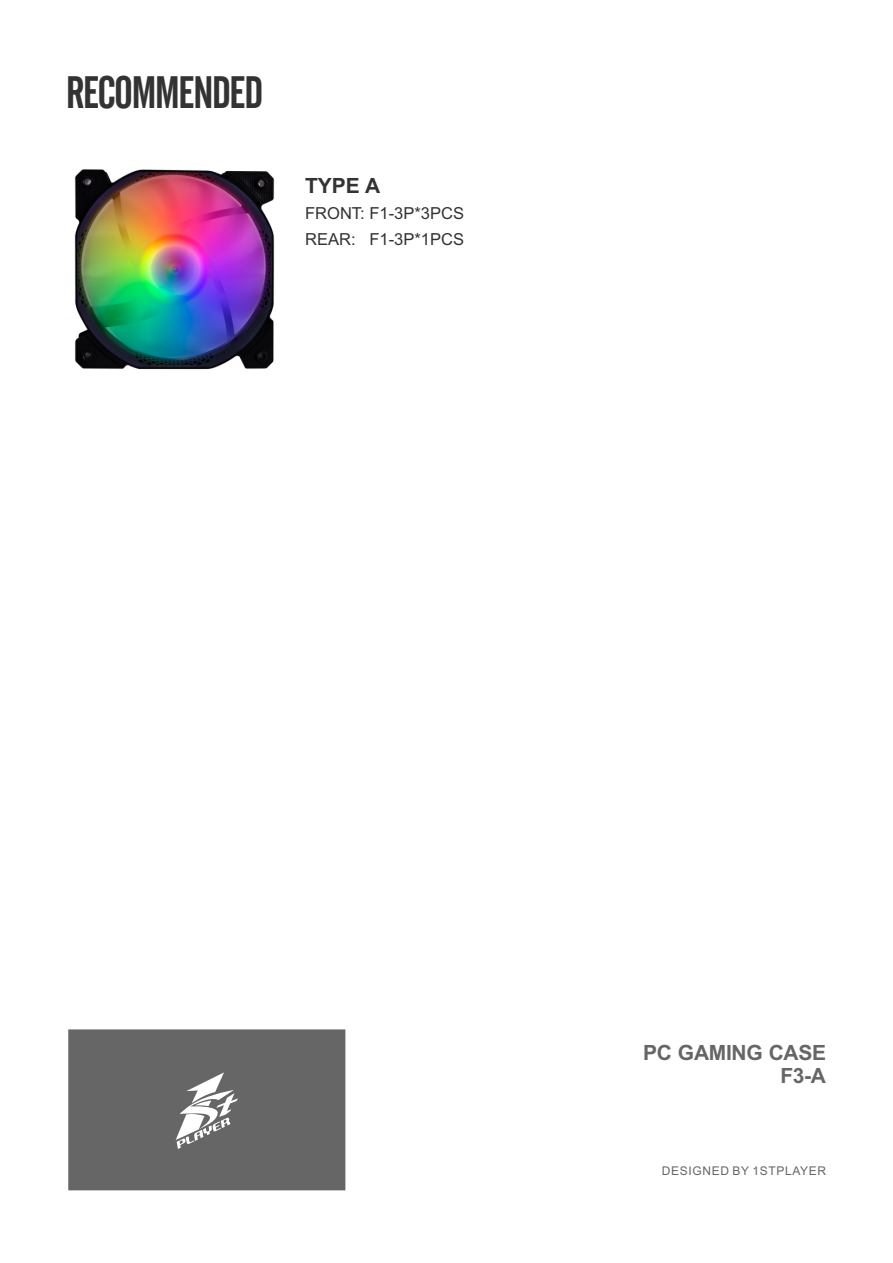
<style>
.page{position:relative;width:893px;height:1263px;background:#fff}
.page>*{position:absolute;margin:0;border:0;box-sizing:border-box;transform-origin:0 0}
.t1{font:45px "Alternate Gothic No 2 BT";letter-spacing:-.04em;color:#333}
.t2{font:700 21px/23.4px "Arial";letter-spacing:-.015em;color:#666;text-align:right}
.t3{font:700 21px "Arial";color:#333}
.t4{font:16.5px/25.8px "Arial";color:#333}
.t5{font:12px "Arial";letter-spacing:.055em;color:#666}
</style>
<div class="page">
<div style="left:68px;top:1029px;width:277px;height:161px;background:#666"></div>
<img style="left:74px;top:169px;width:201px;height:201px">
<h1 class="t1" style="left:66px;top:74px;width:199px">RECOMMENDED</h1>
<p class="t3" style="left:305px;top:178px;width:77px">TYPE A</p>
<p class="t4" style="left:305px;top:202px;width:160px">FRONT: F1-3P*3PCS<br>REAR: F1-3P*1PCS</p>
<p class="t2" style="left:643px;top:1043px;width:184px">PC GAMING CASE<br>F3-A</p>
<p class="t5" style="left:662px;top:1166px;width:166px">DESIGNED BY 1STPLAYER</p>
</div>
